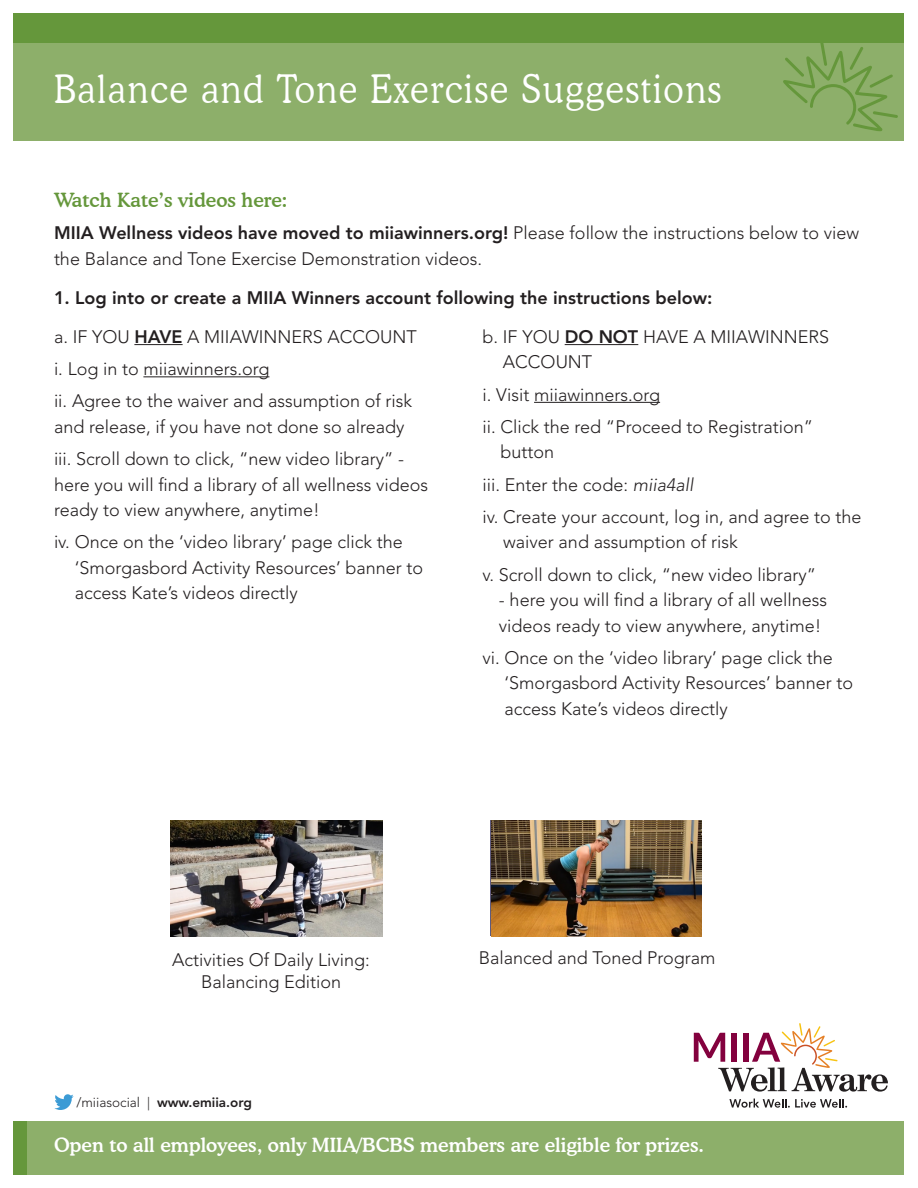
<style>
.page{position:relative;width:918px;height:1188px;background:#fff}
.page>*{position:absolute;margin:0;border:0;box-sizing:border-box;transform-origin:0 0}
.t1{font:300 39px "Cooper BT";letter-spacing:.05em;color:#fff;scale:.9 1}
.t2{font:500 19.5px "Cooper BT";color:#fff}
.New_Subs{font:500 19.5px "Cooper BT";color:#65973b}
.new_text{font:300 18px/25.5px "Avenir LT Std";color:#231f20}
.new_text-2{font:800 18px "Avenir LT Std";color:#231f20}
.t3{font:800 13.5px "Avenir LT Std";color:#231f20}
.s1{font-weight:800}
.s2{font-style:italic}
.s3{font-weight:300}
</style>
<div class="page">
<svg style="left:54px;top:1094px;width:20px;height:16px"></svg>
<div style="left:14px;top:1121px;width:890px;height:53px;background:#8daf6a"></div>
<div style="left:14px;top:1121px;width:13px;height:53px;background:#65973b"></div>
<svg style="left:729px;top:1099px;width:118px;height:9px"></svg>
<svg style="left:694px;top:1023px;width:194px;height:69px"></svg>
<div style="left:14px;top:14px;width:890px;height:29px;background:#65973b"></div>
<div style="left:14px;top:43px;width:890px;height:97px;background:#8daf6a"></div>
<svg style="left:783px;top:43px;width:115px;height:88px"></svg>
<img style="left:171px;top:821px;width:211px;height:115px">
<img style="left:491px;top:821px;width:211px;height:115px">
<hr style="left:134px;top:344px;width:49px;height:1px;background:#231f20">
<hr style="left:143px;top:376px;width:126px;height:1px;background:#231f20">
<hr style="left:565px;top:344px;width:73px;height:1px;background:#231f20">
<hr style="left:534px;top:402px;width:126px;height:1px;background:#231f20">
<p class="t1" style="left:54px;top:65px;width:743px">Balance and Tone Exercise Suggestions</p>
<p class="New_Subs" style="left:54px;top:188px;width:235px">Watch Kate’s videos here:</p>
<p class="new_text" style="left:54px;top:220px;width:807px"><span class="s1">MIIA Wellness videos have moved to miiawinners.org!</span> Please follow the instructions below to view the Balance and Tone Exercise Demonstration videos.</p>
<p class="new_text-2" style="left:54px;top:287px;width:660px">1. Log into or create a MIIA Winners account following the instructions below:</p>
<p class="new_text" style="left:54px;top:324px;width:364px">a. IF YOU <span class="s1">HAVE</span> A MIIAWINNERS ACCOUNT</p>
<p class="new_text" style="left:54px;top:356px;width:217px">i. Log in to miiawinners.org</p>
<p class="new_text" style="left:54px;top:388px;width:360px">ii. Agree to the waiver and assumption of risk and release, if you have not done so already</p>
<p class="new_text" style="left:54px;top:446px;width:376px">iii. Scroll down to click, “new video library” - here you will find a library of all wellness videos ready to view anywhere, anytime!</p>
<p class="new_text" style="left:75px;top:529px;width:350px;text-indent:-21px">iv. Once on the ‘video library’ page click the ‘Smorgasbord Activity Resources’ banner to access Kate’s videos directly</p>
<p class="new_text" style="left:503px;top:324px;width:328px;text-indent:-20px">b. IF YOU <span class="s1">DO NOT</span> HAVE A MIIAWINNERS<br>ACCOUNT</p>
<p class="new_text" style="left:483px;top:382px;width:179px">i. Visit miiawinners.org</p>
<p class="new_text" style="left:501px;top:414px;width:314px;text-indent:-18px">ii. Click the red “Proceed to Registration” button</p>
<p class="new_text" style="left:483px;top:472px;width:212px">iii. Enter the code: <span class="s2">miia4all</span></p>
<p class="new_text" style="left:503px;top:504px;width:360px;text-indent:-21px">iv. Create your account, log in, and agree to the waiver and assumption of risk</p>
<p class="new_text" style="left:483px;top:562px;width:335px">v. Scroll down to click, “new video library”</p>
<p class="new_text" style="left:499px;top:587px;width:330px">- here you will find a library of all wellness videos ready to view anywhere, anytime!</p>
<p class="new_text" style="left:505px;top:645px;width:350px;text-indent:-22px">vi. Once on the ‘video library’ page click the ‘Smorgasbord Activity Resources’ banner to access Kate’s videos directly</p>
<p class="new_text" style="left:172px;top:949px;width:199px;line-height:22.5px;text-align:center">Activities Of Daily Living:<br>Balancing Edition</p>
<p class="new_text" style="left:479px;top:945px;width:238px">Balanced and Toned Program</p>
<p class="t3" style="left:76px;top:1095px;width:177px"><span class="s3">/miiasocial |</span> www.emiia.org</p>
<p class="t2" style="left:54px;top:1133px;width:651px">Open to all employees, only MIIA/BCBS members are eligible for prizes.</p>
</div>
